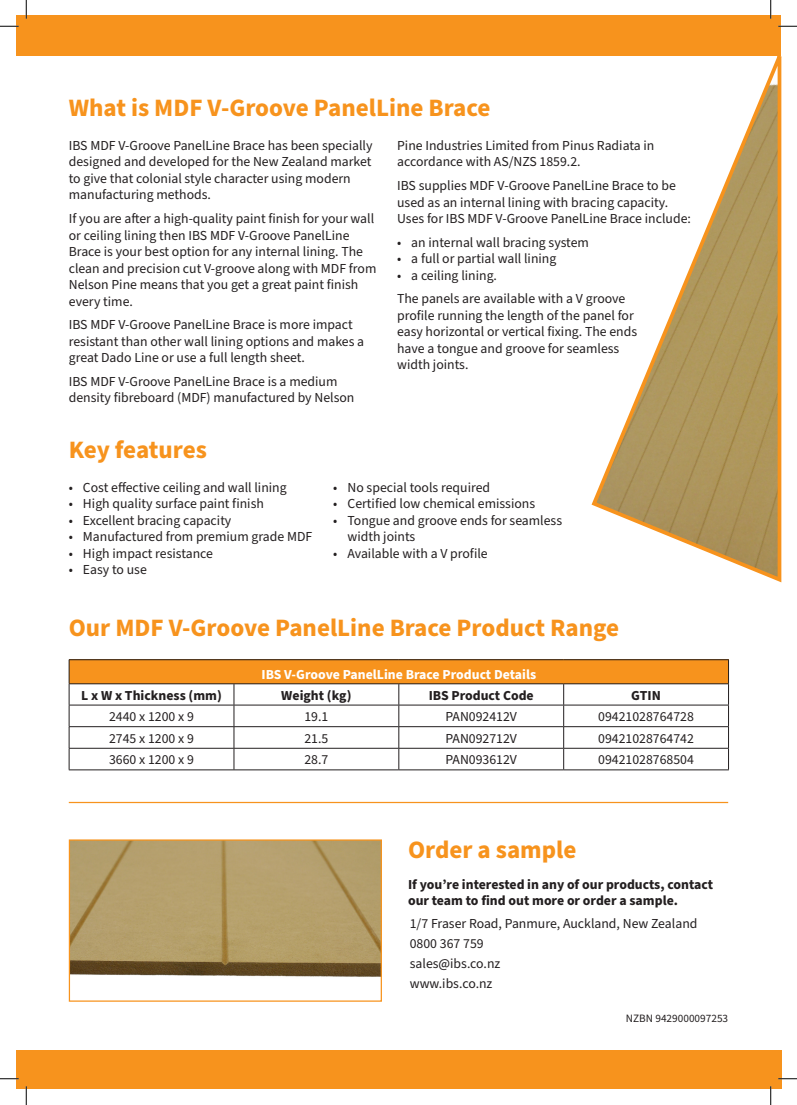
<style>
.page{position:relative;width:797px;height:1105px;background:#fff}
.page>*{position:absolute;margin:0;border:0;box-sizing:border-box;transform-origin:0 0}
.Heading{font:700 25px "Source Sans Pro";color:#f7931d}
.Content{font:13.75px/16.5px "Source Sans Pro";color:#231f20}
.Content-2{font:700 13.75px/16.5px "Source Sans Pro";color:#231f20}
.t1{font:700 13.75px "Source Sans Pro";color:#fff}
.t2{font:11.25px "Source Sans Pro";color:#231f20}
</style>
<div class="page">
<svg style="left:591px;top:56px;width:190px;height:527px"></svg>
<div style="left:69px;top:660px;width:659px;height:24px;background:#f7931d"></div>
<hr style="left:69px;top:705px;width:165px;height:1px;background:#231f20">
<hr style="left:234px;top:705px;width:165px;height:1px;background:#231f20">
<hr style="left:399px;top:705px;width:164px;height:1px;background:#231f20">
<hr style="left:563px;top:705px;width:165px;height:1px;background:#231f20">
<hr style="left:69px;top:726px;width:165px;height:1px;background:#231f20">
<hr style="left:234px;top:726px;width:165px;height:1px;background:#231f20">
<hr style="left:399px;top:726px;width:164px;height:1px;background:#231f20">
<hr style="left:563px;top:726px;width:165px;height:1px;background:#231f20">
<hr style="left:69px;top:748px;width:165px;height:1px;background:#231f20">
<hr style="left:234px;top:748px;width:165px;height:1px;background:#231f20">
<hr style="left:399px;top:748px;width:164px;height:1px;background:#231f20">
<hr style="left:563px;top:748px;width:165px;height:1px;background:#231f20">
<hr style="left:69px;top:769px;width:165px;height:1px;background:#231f20">
<hr style="left:234px;top:769px;width:165px;height:1px;background:#231f20">
<hr style="left:399px;top:769px;width:164px;height:1px;background:#231f20">
<hr style="left:563px;top:769px;width:165px;height:1px;background:#231f20">
<hr style="left:69px;top:659px;width:165px;height:1px;background:#231f20">
<hr style="left:234px;top:659px;width:165px;height:1px;background:#231f20">
<hr style="left:399px;top:659px;width:164px;height:1px;background:#231f20">
<hr style="left:563px;top:659px;width:165px;height:1px;background:#231f20">
<hr style="left:69px;top:683px;width:165px;height:1px;background:#231f20">
<svg style="left:69px;top:660px;width:1px;height:109px"></svg>
<hr style="left:234px;top:683px;width:165px;height:1px;background:#231f20">
<svg style="left:234px;top:684px;width:1px;height:85px"></svg>
<hr style="left:399px;top:683px;width:164px;height:1px;background:#231f20">
<svg style="left:398px;top:684px;width:1px;height:85px"></svg>
<hr style="left:563px;top:683px;width:165px;height:1px;background:#231f20">
<svg style="left:563px;top:684px;width:1px;height:85px"></svg>
<svg style="left:728px;top:660px;width:1px;height:109px"></svg>
<img style="left:71px;top:841px;width:309px;height:136px">
<div style="left:69px;top:839px;width:313px;height:163px;border:1px solid #f7931d"></div>
<div style="left:16px;top:1050px;width:765px;height:39px;background:#f7931d"></div>
<div style="left:16px;top:16px;width:765px;height:40px;background:#f7931d"></div>
<hr style="left:69px;top:802px;width:659px;height:1px;background:#f7931d">
<svg style="left:0;top:26px;width:19px;height:1px"></svg>
<svg style="left:778px;top:26px;width:19px;height:1px"></svg>
<svg style="left:0;top:1078px;width:19px;height:1px"></svg>
<svg style="left:778px;top:1078px;width:19px;height:1px"></svg>
<svg style="left:26px;top:0;width:1px;height:19px"></svg>
<svg style="left:26px;top:1086px;width:1px;height:19px"></svg>
<svg style="left:770px;top:0;width:1px;height:19px"></svg>
<svg style="left:770px;top:1086px;width:1px;height:19px"></svg>
<p class="Heading" style="left:69px;top:91px;width:423px">What is MDF V-Groove PanelLine Brace</p>
<p class="Content" style="left:69px;top:138px;width:305px">IBS MDF V-Groove PanelLine Brace has been specially designed and developed for the New Zealand market to give that colonial style character using modern manufacturing methods.</p>
<p class="Content" style="left:69px;top:211px;width:309px">If you are after a high-quality paint finish for your wall or ceiling lining then IBS MDF V-Groove PanelLine Brace is your best option for any internal lining. The clean and precision cut V-groove along with MDF from Nelson Pine means that you get a great paint finish every time.</p>
<p class="Content" style="left:69px;top:317px;width:297px">IBS MDF V-Groove PanelLine Brace is more impact resistant than other wall lining options and makes a great Dado Line or use a full length sheet.</p>
<p class="Content" style="left:69px;top:373px;width:287px">IBS MDF V-Groove PanelLine Brace is a medium density fibreboard (MDF) manufactured by Nelson</p>
<p class="Content" style="left:397px;top:138px;width:259px">Pine Industries Limited from Pinus Radiata in accordance with AS/NZS 1859.2.</p>
<p class="Content" style="left:397px;top:178px;width:295px">IBS supplies MDF V-Groove PanelLine Brace to be used as an internal lining with bracing capacity.<br>Uses for IBS MDF V-Groove PanelLine Brace include:</p>
<p class="Content" style="left:397px;top:234px;width:193px">• an internal wall bracing system</p>
<p class="Content" style="left:397px;top:251px;width:161px">• a full or partial wall lining</p>
<p class="Content" style="left:397px;top:267px;width:101px">• a ceiling lining.</p>
<p class="Content" style="left:397px;top:291px;width:241px">The panels are available with a V groove profile running the length of the panel for easy horizontal or vertical fixing. The ends have a tongue and groove for seamless width joints.</p>
<p class="Heading" style="left:69px;top:432px;width:139px">Key features</p>
<p class="Content" style="left:69px;top:479px;width:219px">• Cost effective ceiling and wall lining</p>
<p class="Content" style="left:69px;top:496px;width:197px">• High quality surface paint finish</p>
<p class="Content" style="left:69px;top:512px;width:164px">• Excellent bracing capacity</p>
<p class="Content" style="left:69px;top:529px;width:245px">• Manufactured from premium grade MDF</p>
<p class="Content" style="left:69px;top:545px;width:146px">• High impact resistance</p>
<p class="Content" style="left:69px;top:562px;width:80px">• Easy to use</p>
<p class="Content" style="left:333px;top:479px;width:158px">• No special tools required</p>
<p class="Content" style="left:333px;top:496px;width:203px">• Certified low chemical emissions</p>
<p class="Content" style="left:347px;top:512px;width:216px;text-indent:-14px">• Tongue and groove ends for seamless width joints</p>
<p class="Content" style="left:333px;top:545px;width:156px">• Available with a V profile</p>
<p class="Heading" style="left:69px;top:610px;width:552px">Our MDF V-Groove PanelLine Brace Product Range</p>
<p class="t1" style="left:261px;top:665px;width:276px">IBS V-Groove PanelLine Brace Product Details</p>
<p class="Content-2" style="left:81px;top:687px;width:142px">L x W x Thickness (mm)</p>
<p class="Content-2" style="left:281px;top:687px;width:72px">Weight (kg)</p>
<p class="Content-2" style="left:429px;top:687px;width:106px">IBS Product Code</p>
<p class="Content-2" style="left:631px;top:687px;width:31px">GTIN</p>
<p class="Content" style="left:109px;top:709px;width:86px">2440 x 1200 x 9</p>
<p class="Content" style="left:304px;top:709px;width:25px">19.1</p>
<p class="Content" style="left:445px;top:709px;width:73px">PAN092412V</p>
<p class="Content" style="left:598px;top:709px;width:97px">09421028764728</p>
<p class="Content" style="left:109px;top:730px;width:86px">2745 x 1200 x 9</p>
<p class="Content" style="left:304px;top:730px;width:25px">21.5</p>
<p class="Content" style="left:445px;top:730px;width:73px">PAN092712V</p>
<p class="Content" style="left:598px;top:730px;width:97px">09421028764742</p>
<p class="Content" style="left:109px;top:752px;width:86px">3660 x 1200 x 9</p>
<p class="Content" style="left:304px;top:752px;width:25px">28.7</p>
<p class="Content" style="left:445px;top:752px;width:73px">PAN093612V</p>
<p class="Content" style="left:598px;top:752px;width:97px">09421028768504</p>
<p class="Heading" style="left:408px;top:833px;width:170px">Order a sample</p>
<p class="Content-2" style="left:408px;top:876px;width:306px">If you’re interested in any of our products, contact our team to find out more or order a sample.</p>
<p class="Content" style="left:410px;top:915px;width:289px">1/7 Fraser Road, Panmure, Auckland, New Zealand</p>
<p class="Content" style="left:410px;top:935px;width:75px">0800 367 759</p>
<p class="Content" style="left:410px;top:955px;width:92px">sales@ibs.co.nz</p>
<p class="Content" style="left:410px;top:975px;width:84px">www.ibs.co.nz</p>
<p class="t2" style="left:626px;top:1011px;width:104px">NZBN 9429000097253</p>
</div>
